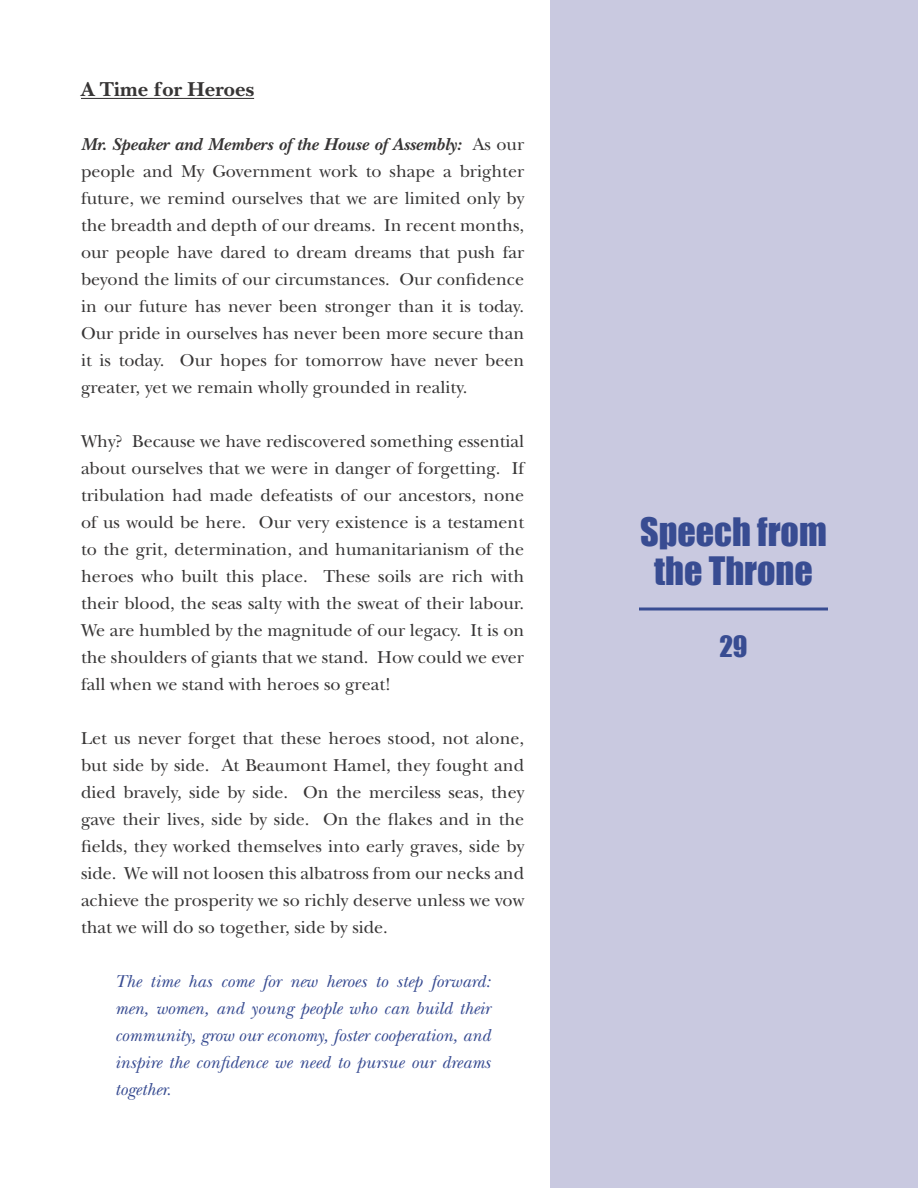
<style>
.page{position:relative;width:918px;height:1188px;background:#fff}
.page>*{position:absolute;margin:0;border:0;box-sizing:border-box;transform-origin:0 0}
.t1{font:36px/39px "Impact";color:#384c92;text-align:center}
.t2{font:27px "Impact";color:#384c92}
.t3{font:700 21px "New Baskerville";color:#373535}
.t4{font:18px/27px "New Baskerville";color:#373535;text-align:justify}
.t5{font:italic 18px/27px "New Baskerville";color:#384c92;text-align:justify}
.s1{font-weight:700;font-style:italic}
</style>
<div class="page">
<div style="left:550px;top:0;width:368px;height:1188px;background:#c9c9e0"></div>
<hr style="left:639px;top:608px;width:189px;height:2px;background:#384c92">
<hr style="left:81px;top:98px;width:173px;height:1px;background:#373535">
<p class="t3" style="left:81px;top:77px;width:175px">A Time for Heroes</p>
<p class="t4" style="left:81px;top:131px;width:445px"><span class="s1">Mr. Speaker and Members of the House of Assembly:</span> As our people and My Government work to shape a brighter future, we remind ourselves that we are limited only by the breadth and depth of our dreams. In recent months, our people have dared to dream dreams that push far beyond the limits of our circumstances. Our confidence in our future has never been stronger than it is today.<br>Our pride in ourselves has never been more secure than it is today. Our hopes for tomorrow have never been greater, yet we remain wholly grounded in reality.</p>
<p class="t4" style="left:81px;top:428px;width:445px">Why? Because we have rediscovered something essential about ourselves that we were in danger of forgetting. If tribulation had made defeatists of our ancestors, none of us would be here. Our very existence is a testament to the grit, determination, and humanitarianism of the heroes who built this place. These soils are rich with their blood, the seas salty with the sweat of their labour.<br>We are humbled by the magnitude of our legacy. It is on the shoulders of giants that we stand. How could we ever fall when we stand with heroes so great!</p>
<p class="t4" style="left:81px;top:725px;width:445px">Let us never forget that these heroes stood, not alone, but side by side. At Beaumont Hamel, they fought and died bravely, side by side. On the merciless seas, they gave their lives, side by side. On the flakes and in the fields, they worked themselves into early graves, side by side. We will not loosen this albatross from our necks and achieve the prosperity we so richly deserve unless we vow that we will do so together, side by side.</p>
<p class="t5" style="left:115px;top:968px;width:377px">The time has come for new heroes to step forward: men, women, and young people who can build their community, grow our economy, foster cooperation, and inspire the confidence we need to pursue our dreams together.</p>
<h1 class="t1" style="left:640px;top:512px;width:188px">Speech from the Throne</h1>
<h2 class="t2" style="left:719px;top:625px;width:30px">29</h2>
</div>
